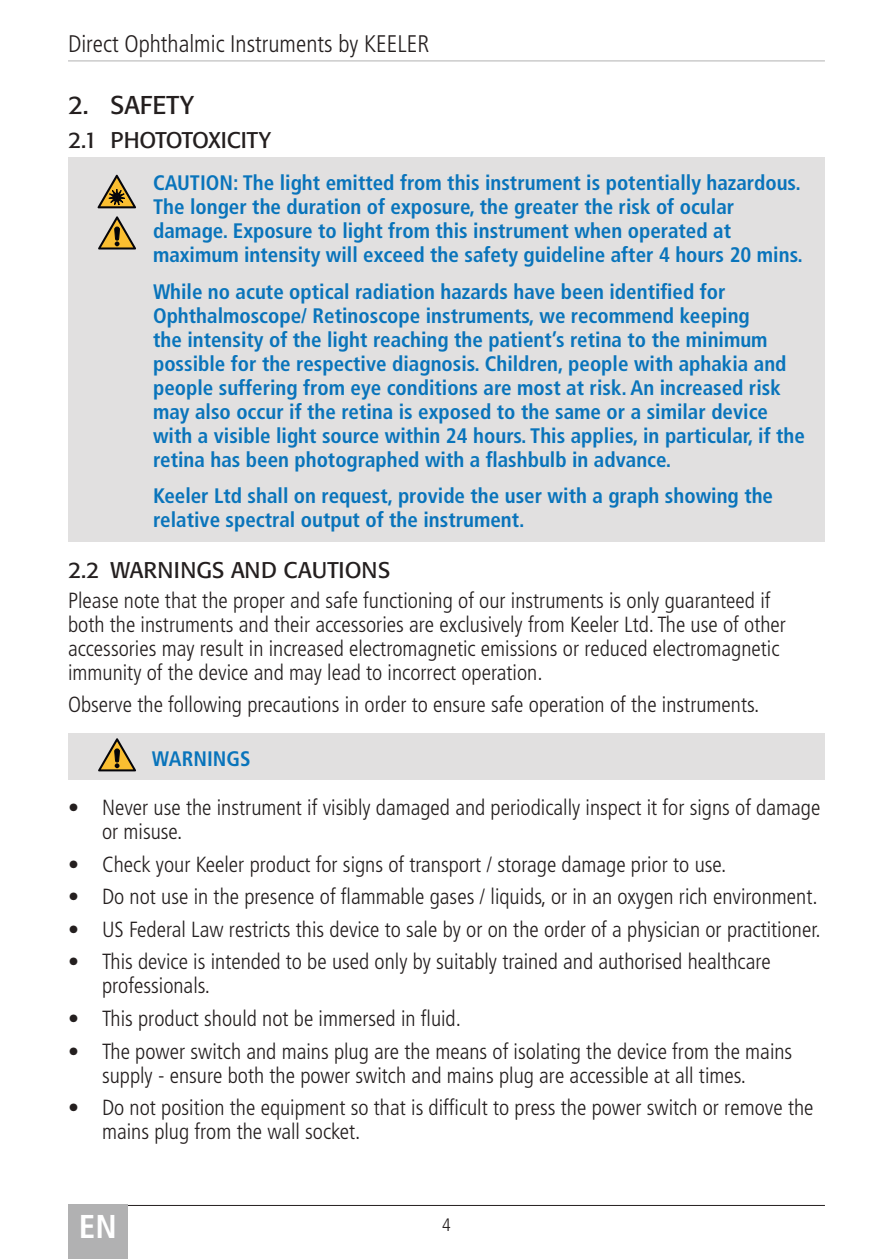
<style>
.page{position:relative;width:893px;height:1259px;background:#fff}
.page>*{position:absolute;margin:0;border:0;box-sizing:border-box;transform-origin:0 0}
.t1{font:700 condensed 33px "Frutiger LT Pro";color:#fff}
.t2{font:25.5px "Formata BQ";letter-spacing:.01em;color:#241f1f}
.t3{font:300 condensed 24px "Frutiger LT Pro";color:#241f1f}
.t4{font:22.5px "Formata BQ";color:#241f1f}
.t5{font:300 condensed 21.9px/24px "Frutiger LT Pro";color:#241f1f}
.t6{font:700 condensed 21px/24px "Frutiger LT Pro";color:#0974bb}
.t7{font:300 condensed 18px "Frutiger LT Pro";color:#241f1f}
</style>
<div class="page">
<hr style="left:68px;top:1205px;width:757px;height:1px;background:#241f1f">
<div style="left:68px;top:1205px;width:60px;height:54px;background:#b1b1b2"></div>
<hr style="left:68px;top:60px;width:757px;height:1px;background:#b1b1b2">
<div style="left:68px;top:157px;width:757px;height:119px;background:#e1e0e0"></div>
<div style="left:68px;top:257px;width:757px;height:223px;background:#e1e0e0"></div>
<div style="left:68px;top:462px;width:757px;height:79px;background:#e1e0e0"></div>
<div style="left:68px;top:733px;width:757px;height:46px;background:#e1e0e0"></div>
<svg style="left:98px;top:175px;width:38px;height:33px"></svg>
<svg style="left:98px;top:216px;width:38px;height:33px"></svg>
<svg style="left:98px;top:738px;width:38px;height:33px"></svg>
<p class="t3" style="left:68px;top:30px;width:363px">Direct Ophthalmic Instruments by KEELER</p>
<p class="t2" style="left:68px;top:89px;width:127px">2. SAFETY</p>
<p class="t4" style="left:68px;top:126px;width:205px">2.1 PHOTOTOXICITY</p>
<p class="t6" style="left:153px;top:171px;width:651px">CAUTION: The light emitted from this instrument is potentially hazardous.<br>The longer the duration of exposure, the greater the risk of ocular damage. Exposure to light from this instrument when operated at maximum intensity will exceed the safety guideline after 4 hours 20 mins.</p>
<p class="t6" style="left:153px;top:279px;width:653px">While no acute optical radiation hazards have been identified for Ophthalmoscope/ Retinoscope instruments, we recommend keeping<br>the intensity of the light reaching the patient’s retina to the minimum possible for the respective diagnosis. Children, people with aphakia and people suffering from eye conditions are most at risk. An increased risk may also occur if the retina is exposed to the same or a similar device with a visible light source within 24 hours. This applies, in particular, if the retina has been photographed with a flashbulb in advance.</p>
<p class="t6" style="left:153px;top:484px;width:622px">Keeler Ltd shall on request, provide the user with a graph showing the relative spectral output of the instrument.</p>
<p class="t4" style="left:68px;top:557px;width:324px">2.2 WARNINGS AND CAUTIONS</p>
<p class="t5" style="left:68px;top:588px;width:719px">Please note that the proper and safe functioning of our instruments is only guaranteed if both the instruments and their accessories are exclusively from Keeler Ltd. The use of other accessories may result in increased electromagnetic emissions or reduced electromagnetic immunity of the device and may lead to incorrect operation.</p>
<p class="t5" style="left:68px;top:693px;width:693px">Observe the following precautions in order to ensure safe operation of the instruments.</p>
<p class="t6" style="left:152px;top:746px;width:100px">WARNINGS</p>
<p class="t5" style="left:102px;top:796px;width:720px;text-indent:-34px">• Never use the instrument if visibly damaged and periodically inspect it for signs of damage or misuse.</p>
<p class="t5" style="left:68px;top:852px;width:660px">• Check your Keeler product for signs of transport / storage damage prior to use.</p>
<p class="t5" style="left:68px;top:885px;width:751px">• Do not use in the presence of flammable gases / liquids, or in an oxygen rich environment.</p>
<p class="t5" style="left:68px;top:917px;width:754px">• US Federal Law restricts this device to sale by or on the order of a physician or practitioner.</p>
<p class="t5" style="left:102px;top:950px;width:670px;text-indent:-34px">• This device is intended to be used only by suitably trained and authorised healthcare professionals.</p>
<p class="t5" style="left:68px;top:1006px;width:394px">• This product should not be immersed in fluid.</p>
<p class="t5" style="left:68px;top:1039px;width:726px;text-align:center">• The power switch and mains plug are the means of isolating the device from the mains supply - ensure both the power switch and mains plug are accessible at all times.</p>
<p class="t5" style="left:102px;top:1095px;width:713px;text-indent:-34px">• Do not position the equipment so that is difficult to press the power switch or remove the mains plug from the wall socket.</p>
<h1 class="t1" style="left:79px;top:1207px;width:39px">EN</h1>
<p class="t7" style="left:442px;top:1214px;width:10px">4</p>
</div>
